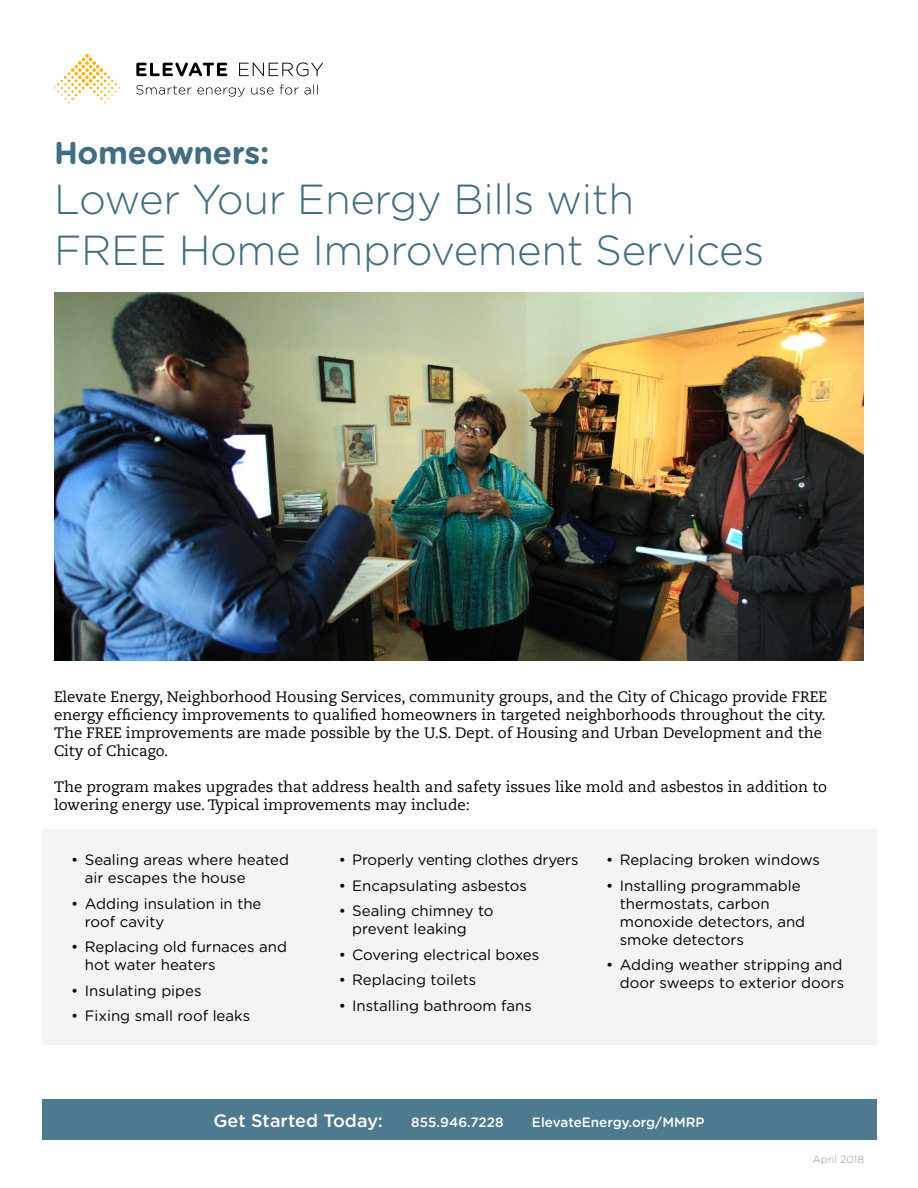
<style>
.page{position:relative;width:918px;height:1188px;background:#fff}
.page>*{position:absolute;margin:0;border:0;box-sizing:border-box;transform-origin:0 0}
.t1{font:300 42px/50.4px "Gotham Rounded";letter-spacing:-.01em;color:#426e83}
.t2{font:700 31.5px "Gotham Rounded";letter-spacing:-.01em;color:#426e83}
.t3{font:500 18px "Gotham Rounded";color:#fff}
.t4{font:15px/18px "Gotham Rounded";color:#000}
.t5{font:15px/18px "Caecilia LT Std";color:#000}
.t6{font:500 13.5px "Gotham Rounded";color:#fff}
.t7{font:300 10.5px "Gotham Rounded";color:#939598}
</style>
<div class="page">
<svg style="left:136px;top:62px;width:91px;height:14px"></svg>
<svg style="left:239px;top:62px;width:84px;height:14px"></svg>
<svg style="left:136px;top:85px;width:109px;height:12px"></svg>
<svg style="left:251px;top:87px;width:23px;height:8px"></svg>
<svg style="left:280px;top:85px;width:38px;height:10px"></svg>
<svg style="left:54px;top:54px;width:66px;height:49px"></svg>
<div style="left:42px;top:829px;width:834px;height:216px;background:#f3f4f4"></div>
<img style="left:54px;top:293px;width:810px;height:368px">
<div style="left:42px;top:1099px;width:834px;height:41px;background:#4d7a8f"></div>
<h2 class="t2" style="left:54px;top:130px;width:217px">Homeowners:</h2>
<h1 class="t1" style="left:54px;top:172px;width:712px">Lower Your Energy Bills with<br>FREE Home Improvement Services</h1>
<p class="t5" style="left:54px;top:688px;width:774px">Elevate Energy, Neighborhood Housing Services, community groups, and the City of Chicago provide FREE energy efficiency improvements to qualified homeowners in targeted neighborhoods throughout the city.<br>The FREE improvements are made possible by the U.S. Dept. of Housing and Urban Development and the City of Chicago.</p>
<p class="t5" style="left:54px;top:778px;width:775px">The program makes upgrades that address health and safety issues like mold and asbestos in addition to lowering energy use. Typical improvements may include:</p>
<p class="t4" style="left:85px;top:850px;width:206px;text-indent:-14px">• Sealing areas where heated air escapes the house</p>
<p class="t4" style="left:85px;top:894px;width:178px;text-indent:-14px">• Adding insulation in the roof cavity</p>
<p class="t4" style="left:85px;top:937px;width:204px;text-indent:-14px">• Replacing old furnaces and hot water heaters</p>
<p class="t4" style="left:71px;top:981px;width:132px">• Insulating pipes</p>
<p class="t4" style="left:71px;top:1006px;width:180px">• Fixing small roof leaks</p>
<p class="t4" style="left:339px;top:850px;width:241px">• Properly venting clothes dryers</p>
<p class="t4" style="left:339px;top:876px;width:190px">• Encapsulating asbestos</p>
<p class="t4" style="left:352px;top:901px;width:143px;text-indent:-14px">• Sealing chimney to prevent leaking</p>
<p class="t4" style="left:339px;top:945px;width:202px">• Covering electrical boxes</p>
<p class="t4" style="left:339px;top:970px;width:139px">• Replacing toilets</p>
<p class="t4" style="left:339px;top:996px;width:195px">• Installing bathroom fans</p>
<p class="t4" style="left:606px;top:850px;width:215px">• Replacing broken windows</p>
<p class="t4" style="left:620px;top:876px;width:187px;text-indent:-14px">• Installing programmable thermostats, carbon monoxide detectors, and smoke detectors</p>
<p class="t4" style="left:606px;top:955px;width:239px;text-align:right">• Adding weather stripping and door sweeps to exterior doors</p>
<p class="t3" style="left:213px;top:1107px;width:171px">Get Started Today:</p>
<p class="t6" style="left:411px;top:1112px;width:94px">855.946.7228</p>
<p class="t6" style="left:532px;top:1112px;width:174px">ElevateEnergy.org/MMRP</p>
<p class="t7" style="left:812px;top:1153px;width:53px">April 2018</p>
</div>
